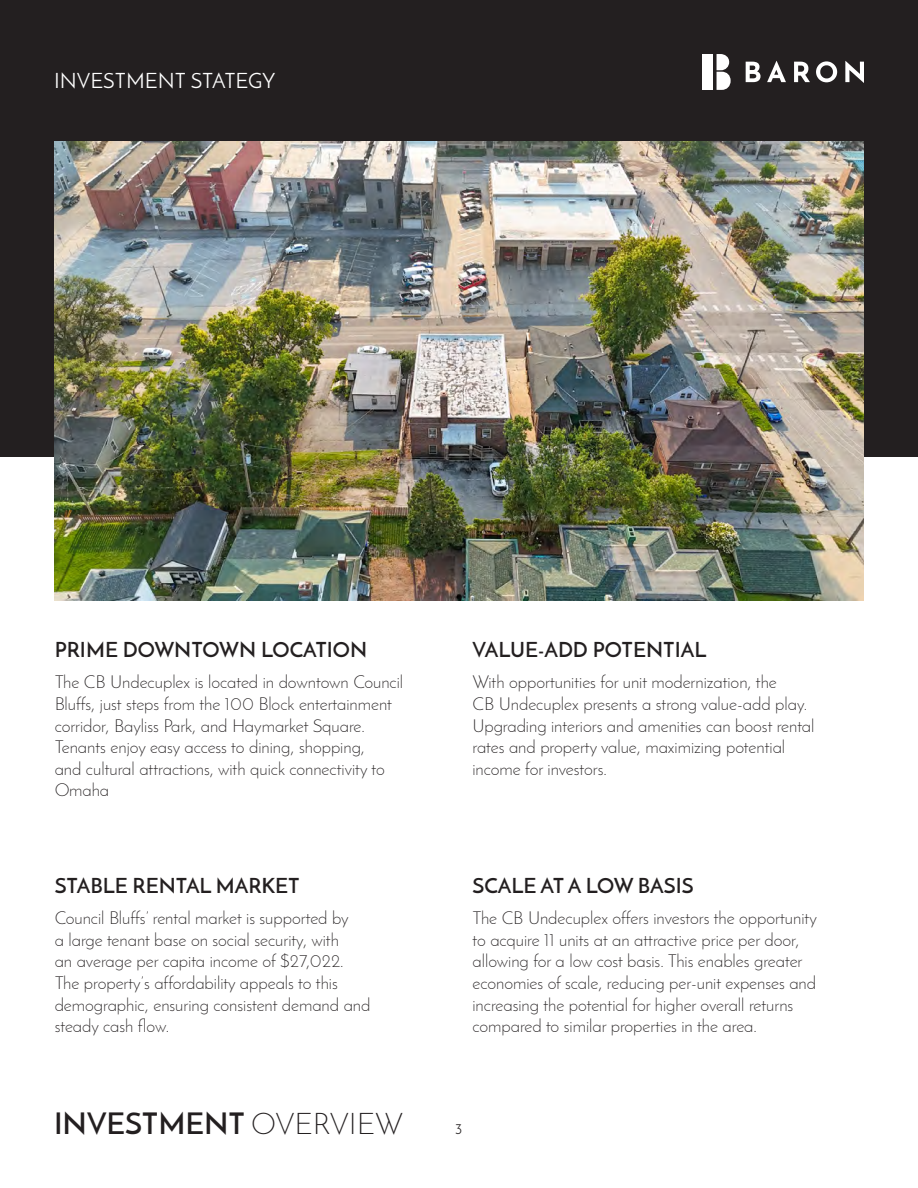
<style>
.page{position:relative;width:918px;height:1188px;background:#fff}
.page>*{position:absolute;margin:0;border:0;box-sizing:border-box;transform-origin:0 0}
.t1{font:600 30px "Josefin Sans";color:#231f20}
.t2{font:600 21px "Josefin Sans";color:#231f20}
.t3{font:21px "Josefin Sans";color:#fff}
.t4{font:300 18px/21.6px "Josefin Sans";color:#231f20}
.t5{font:15px "Josefin Sans";color:#231f20}
.s1{font-weight:300}
</style>
<div class="page">
<div style="left:0;top:0;width:918px;height:457px;background:#231f20"></div>
<div style="left:702px;top:54px;width:11px;height:36px;background:#fff"></div>
<svg style="left:717px;top:54px;width:14px;height:36px"></svg>
<svg style="left:746px;top:62px;width:15px;height:20px"></svg>
<svg style="left:767px;top:61px;width:19px;height:21px"></svg>
<svg style="left:794px;top:62px;width:16px;height:20px"></svg>
<svg style="left:816px;top:61px;width:21px;height:21px"></svg>
<svg style="left:845px;top:61px;width:19px;height:22px"></svg>
<img style="left:55px;top:142px;width:809px;height:459px">
<p class="t3" style="left:54px;top:68px;width:223px">INVESTMENT STATEGY</p>
<p class="t2" style="left:55px;top:637px;width:314px">PRIME DOWNTOWN LOCATION</p>
<p class="t2" style="left:472px;top:637px;width:235px">VALUE-ADD POTENTIAL</p>
<p class="t4" style="left:55px;top:671px;width:350px">The CB Undecuplex is located in downtown Council Bluffs, just steps from the 100 Block entertainment corridor, Bayliss Park, and Haymarket Square.<br>Tenants enjoy easy access to dining, shopping,<br>and cultural attractions, with quick connectivity to Omaha</p>
<p class="t4" style="left:472px;top:671px;width:344px">With opportunities for unit modernization, the<br>CB Undecuplex presents a strong value-add play.<br>Upgrading interiors and amenities can boost rental rates and property value, maximizing potential income for investors.</p>
<p class="t2" style="left:55px;top:873px;width:246px">STABLE RENTAL MARKET</p>
<p class="t2" style="left:472px;top:873px;width:223px">SCALE AT A LOW BASIS</p>
<p class="t4" style="left:55px;top:907px;width:317px">Council Bluffs’ rental market is supported by<br>a large tenant base on social security, with<br>an average per capita income of $27,022.<br>The property’s affordability appeals to this demographic, ensuring consistent demand and steady cash flow.</p>
<p class="t4" style="left:472px;top:907px;width:346px">The CB Undecuplex offers investors the opportunity to acquire 11 units at an attractive price per door, allowing for a low cost basis. This enables greater economies of scale, reducing per-unit expenses and increasing the potential for higher overall returns compared to similar properties in the area.</p>
<p class="t1" style="left:54px;top:1105px;width:351px">INVESTMENT <span class="s1">OVERVIEW</span></p>
<p class="t5" style="left:455px;top:1120px;width:9px">3</p>
</div>
